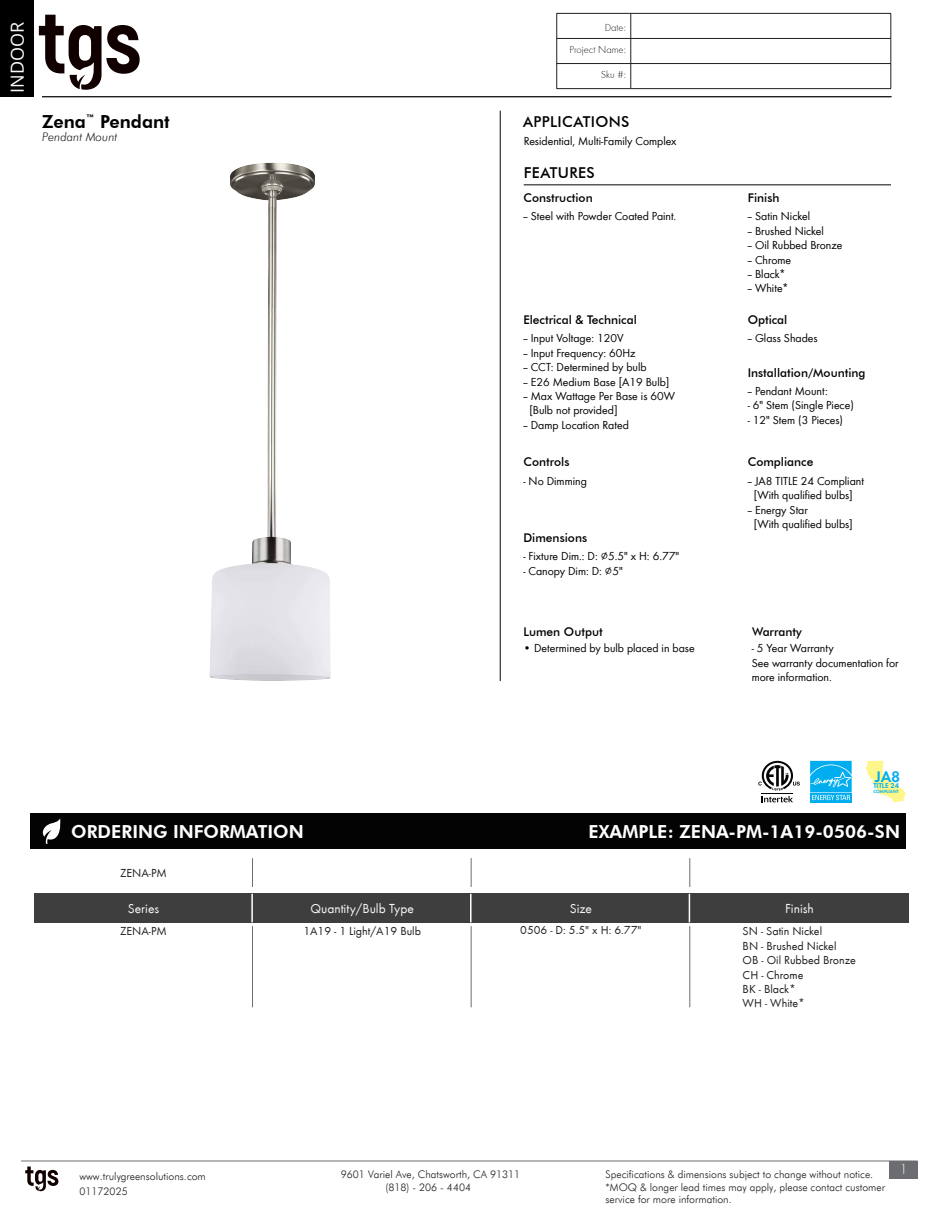
<style>
.page{position:relative;width:945px;height:1215px;background:#fff}
.page>*{position:absolute;margin:0;border:0;box-sizing:border-box;transform-origin:0 0}
.t1{font:800 18px "Futura BT";color:#fff}
.t2{font:800 18px "Futura BT";color:#000}
.t3{font:18px "Open Sans";color:#fafafa}
.t4{font:15.75px "Futura Dem";color:#00aeef}
.t5{font:500 15px "Futura BT";letter-spacing:.025em;color:#000}
.t6{font:300 15px "Futura Round";color:#f7f7f8}
.t7{font:13.5px "Futura Round";color:#f7f7f8}
.t8{font:12px/14.4px "Futura Boo";color:#000}
.t9{font:12px "Futura Round";color:#231f20}
.t10{font:500 12px "Futura BT";color:#000}
.t11{font:italic 300 12px "Futura BT";color:#231f20}
.t12{font:300 10.5px/12px "Futura BT";color:#231f20}
.t13{font:300 10.5px "Futura Round";color:#231f20}
.t14{font:7.35px "Futura Dem";color:#00aeef}
.t15{font:4.65px "Futura Dem";color:#00aeef}
</style>
<div class="page">
<svg style="left:25px;top:1167px;width:33px;height:24px"></svg>
<div style="left:889px;top:1161px;width:28px;height:18px;background:#6c6d70"></div>
<hr style="left:21px;top:1161px;width:896px;height:1px;background:#6c6d70">
<div style="left:0;top:0;width:34px;height:96px;background:#000"></div>
<svg style="left:39px;top:15px;width:101px;height:75px"></svg>
<hr style="left:42px;top:96px;width:849px;height:1px;background:#231f20">
<hr style="left:524px;top:184px;width:367px;height:1px;background:#231f20">
<hr style="left:500px;top:111px;width:1px;height:570px;background:#231f20">
<svg style="left:630px;top:14px;width:1px;height:74px"></svg>
<hr style="left:557px;top:13px;width:74px;height:1px;background:#231f20">
<hr style="left:631px;top:13px;width:260px;height:1px;background:#231f20">
<hr style="left:557px;top:38px;width:74px;height:1px;background:#231f20">
<hr style="left:631px;top:38px;width:260px;height:1px;background:#231f20">
<hr style="left:557px;top:63px;width:74px;height:1px;background:#231f20">
<svg style="left:556px;top:14px;width:1px;height:74px"></svg>
<hr style="left:631px;top:63px;width:260px;height:1px;background:#231f20">
<svg style="left:891px;top:14px;width:1px;height:74px"></svg>
<hr style="left:557px;top:88px;width:74px;height:1px;background:#231f20">
<hr style="left:631px;top:88px;width:260px;height:1px;background:#231f20">
<img style="left:209px;top:162px;width:122px;height:519px">
<div style="left:31px;top:813px;width:875px;height:36px;background:#030303"></div>
<svg style="left:43px;top:818px;width:18px;height:26px"></svg>
<hr style="left:252px;top:926px;width:1px;height:81px;background:#6c6d70">
<hr style="left:471px;top:926px;width:1px;height:81px;background:#6c6d70">
<hr style="left:689px;top:926px;width:1px;height:81px;background:#6c6d70">
<svg style="left:252px;top:858px;width:1px;height:29px"></svg>
<svg style="left:471px;top:858px;width:1px;height:29px"></svg>
<svg style="left:689px;top:858px;width:1px;height:29px"></svg>
<svg style="left:758px;top:761px;width:42px;height:41px"></svg>
<svg style="left:810px;top:800px;width:42px;height:2px"></svg>
<svg style="left:810px;top:761px;width:42px;height:39px;background:#29bbf1"></svg>
<svg style="left:866px;top:761px;width:40px;height:41px"></svg>
<div style="left:34px;top:893px;width:875px;height:30px;background:#3e3e3f"></div>
<hr style="left:251px;top:894px;width:2px;height:28px;background:#fff">
<hr style="left:470px;top:894px;width:2px;height:28px;background:#fff">
<svg style="left:689px;top:894px;width:1px;height:28px"></svg>
<h1 class="t3" style="left:5px;top:93px;width:72px;rotate:-90deg">INDOOR</h1>
<p class="t2" style="left:42px;top:110px;width:129px">Zena<sup>™</sup> Pendant</p>
<p class="t11" style="left:42px;top:129px;width:77px">Pendant Mount</p>
<p class="t13" style="left:605px;top:20px;width:23px">Date:</p>
<p class="t13" style="left:569px;top:43px;width:58px">Project Name:</p>
<p class="t13" style="left:601px;top:68px;width:26px">Sku #:</p>
<p class="t5" style="left:523px;top:112px;width:108px">APPLICATIONS</p>
<p class="t5" style="left:524px;top:163px;width:73px">FEATURES</p>
<p class="t8" style="left:524px;top:134px;width:154px">Residential, Multi-Family Complex</p>
<p class="t10" style="left:523px;top:190px;width:71px">Construction</p>
<p class="t8" style="left:523px;top:208px;width:154px">-- Steel with Powder Coated Paint.</p>
<p class="t10" style="left:748px;top:190px;width:33px">Finish</p>
<p class="t8" style="left:748px;top:208px;width:64px">-- Satin Nickel</p>
<p class="t8" style="left:748px;top:223px;width:78px">-- Brushed Nickel</p>
<p class="t8" style="left:748px;top:237px;width:96px">-- Oil Rubbed Bronze</p>
<p class="t8" style="left:748px;top:252px;width:45px">-- Chrome</p>
<p class="t8" style="left:748px;top:266px;width:40px">-- Black*</p>
<p class="t8" style="left:748px;top:280px;width:42px">-- White*</p>
<p class="t10" style="left:523px;top:313px;width:115px">Electrical &amp; Technical</p>
<p class="t10" style="left:748px;top:313px;width:41px">Optical</p>
<p class="t8" style="left:523px;top:331px;width:102px">-- Input Voltage: 120V</p>
<p class="t8" style="left:523px;top:345px;width:114px">-- Input Frequency: 60Hz</p>
<p class="t8" style="left:523px;top:359px;width:125px">-- CCT: Determined by bulb</p>
<p class="t8" style="left:523px;top:374px;width:148px">-- E26 Medium Base [A19 Bulb]</p>
<p class="t8" style="left:523px;top:388px;width:153px">-- Max Wattage Per Base is 60W</p>
<p class="t8" style="left:529px;top:403px;width:90px">[Bulb not provided]</p>
<p class="t8" style="left:523px;top:417px;width:107px">-- Damp Location Rated</p>
<p class="t10" style="left:523px;top:454px;width:48px">Controls</p>
<p class="t8" style="left:523px;top:473px;width:65px">- No Dimming</p>
<p class="t10" style="left:523px;top:530px;width:65px">Dimensions</p>
<p class="t8" style="left:523px;top:548px;width:157px">- Fixture Dim.: D: ∅5.5" x H: 6.77"</p>
<p class="t8" style="left:523px;top:563px;width:101px">- Canopy Dim: D: ∅5"</p>
<p class="t10" style="left:523px;top:625px;width:81px">Lumen Output</p>
<p class="t8" style="left:523px;top:640px;width:173px">• Determined by bulb placed in base</p>
<p class="t8" style="left:748px;top:331px;width:71px">-- Glass Shades</p>
<p class="t10" style="left:748px;top:365px;width:119px">Installation/Mounting</p>
<p class="t8" style="left:748px;top:383px;width:81px">-- Pendant Mount:</p>
<p class="t8" style="left:748px;top:398px;width:108px">- 6" Stem (Single Piece)</p>
<p class="t8" style="left:748px;top:412px;width:97px">- 12" Stem (3 Pieces)</p>
<p class="t10" style="left:748px;top:454px;width:67px">Compliance</p>
<p class="t8" style="left:748px;top:473px;width:118px">-- JA8 TITLE 24 Compliant</p>
<p class="t8" style="left:754px;top:488px;width:101px">[With qualified bulbs]</p>
<p class="t8" style="left:748px;top:502px;width:62px">-- Energy Star</p>
<p class="t8" style="left:754px;top:516px;width:101px">[With qualified bulbs]</p>
<p class="t10" style="left:752px;top:625px;width:51px">Warranty</p>
<p class="t8" style="left:752px;top:640px;width:84px">- 5 Year Warranty</p>
<p class="t8" style="left:752px;top:655px;width:148px">See warranty documentation for more information.</p>
<h2 class="t4" style="left:875px;top:765px;width:27px">JA8</h2>
<p class="t14" style="left:873px;top:780px;width:27px">TITLE 24</p>
<p class="t1" style="left:71px;top:821px;width:234px">ORDERING INFORMATION</p>
<p class="t9" style="left:120px;top:864px;width:48px">ZENA-PM</p>
<p class="t15" style="left:873px;top:789px;width:27px">COMPLIANT</p>
<p class="t1" style="left:588px;top:821px;width:313px">EXAMPLE: ZENA-PM-1A19-0506-SN</p>
<p class="t7" style="left:128px;top:898px;width:33px">Series</p>
<p class="t7" style="left:310px;top:898px;width:105px">Quantity/Bulb Type</p>
<p class="t7" style="left:570px;top:898px;width:24px">Size</p>
<p class="t7" style="left:785px;top:898px;width:30px">Finish</p>
<p class="t9" style="left:120px;top:923px;width:48px">ZENA-PM</p>
<p class="t9" style="left:520px;top:921px;width:123px">0506 - D: 5.5" x H: 6.77"</p>
<p class="t9" style="left:303px;top:923px;width:119px">1A19 - 1 Light/A19 Bulb</p>
<p class="t9" style="left:743px;top:923px;width:81px">SN - Satin Nickel</p>
<p class="t9" style="left:743px;top:937px;width:95px">BN - Brushed Nickel</p>
<p class="t9" style="left:743px;top:951px;width:115px">OB - Oil Rubbed Bronze</p>
<p class="t9" style="left:743px;top:966px;width:62px">CH - Chrome</p>
<p class="t9" style="left:743px;top:980px;width:55px">BK - Black*</p>
<p class="t9" style="left:743px;top:995px;width:64px">WH - White*</p>
<p class="t12" style="left:79px;top:1170px;width:128px">www.trulygreensolutions.com</p>
<p class="t12" style="left:341px;top:1168px;width:181px">9601 Variel Ave, Chatsworth, CA 91311</p>
<p class="t12" style="left:606px;top:1169px;width:269px">Specifications &amp; dimensions subject to change without notice.</p>
<p class="t12" style="left:386px;top:1181px;width:87px">(818) - 206 - 4404</p>
<p class="t12" style="left:606px;top:1181px;width:281px">*MOQ &amp; longer lead times may apply, please contact customer service for more information.</p>
<p class="t12" style="left:79px;top:1186px;width:50px">01172025</p>
<p class="t6" style="left:900px;top:1159px;width:10px">1</p>
</div>
